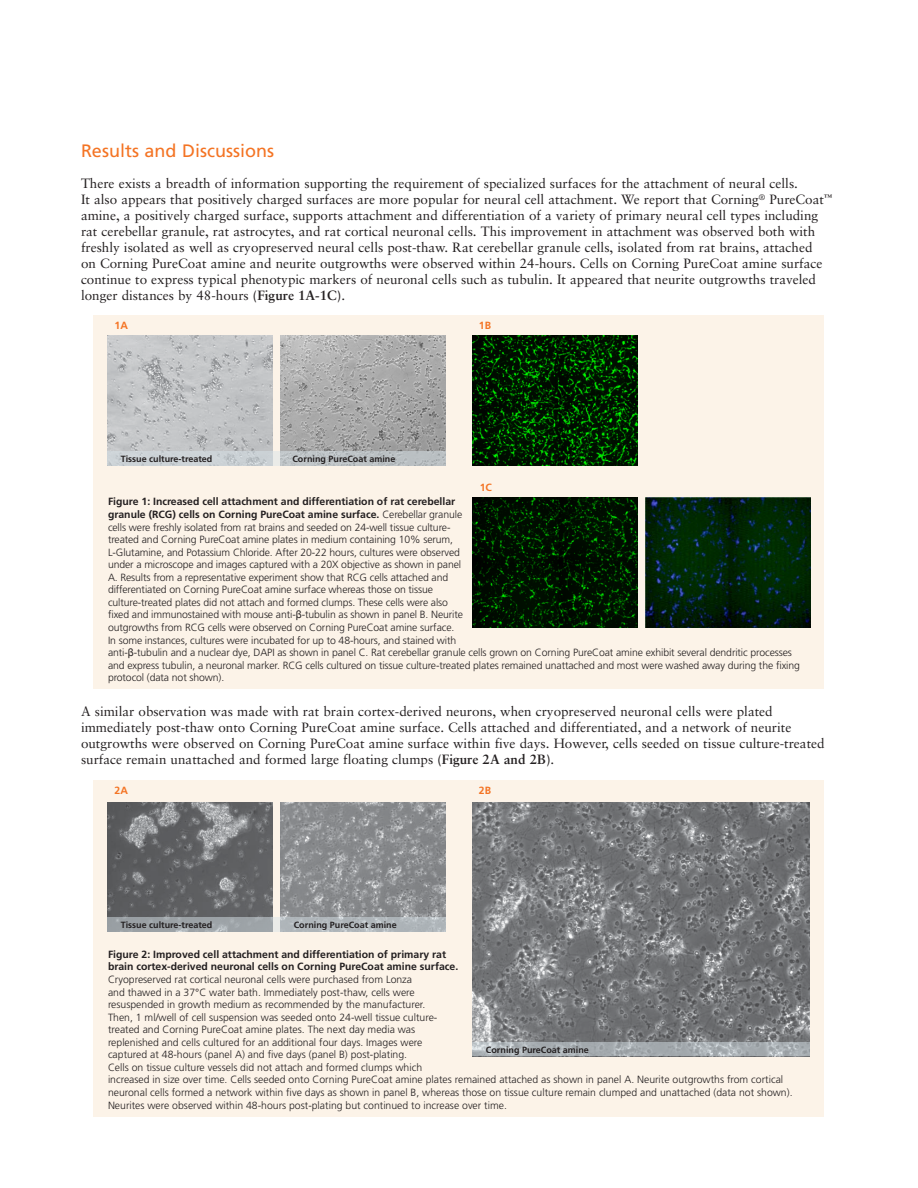
<style>
.page{position:relative;width:918px;height:1188px;background:#fff}
.page>*{position:absolute;margin:0;border:0;box-sizing:border-box;transform-origin:0 0}
.Header_-_Subheader{font:18px "Frutiger";color:#f47424}
.Header_-_Sub-subhead{font:13.5px/16px "Sabon";color:#231f20}
.t1{font:300 10.5px/12.6px "Frutiger";letter-spacing:-.01em;color:#231f20}
.Subhead_3{font:700 10.5px "Frutiger";color:#f47424}
.Subhead_3-2{font:700 9px "Frutiger";color:#231f20}
.s1{font-weight:700}
.s2{font-family:"Arial";font-weight:400}
.s3{font-family:"Sabon";font-weight:700}
</style>
<div class="page">
<div style="left:94px;top:316px;width:730px;height:373px;background:#fcf3e8"></div>
<img style="left:473px;top:336px;width:165px;height:130px">
<img style="left:281px;top:336px;width:165px;height:115px">
<img style="left:107px;top:336px;width:166px;height:115px">
<svg style="left:107px;top:451px;width:339px;height:15px;background:#c3c9cc"></svg>
<img style="left:473px;top:498px;width:165px;height:129px">
<img style="left:646px;top:497px;width:165px;height:130px">
<div style="left:94px;top:780px;width:730px;height:337px;background:#fcf3e8"></div>
<img style="left:107px;top:802px;width:165px;height:115px">
<img style="left:281px;top:802px;width:165px;height:130px">
<svg style="left:107px;top:917px;width:338px;height:15px;background:#a9afb3"></svg>
<img style="left:473px;top:802px;width:337px;height:240px">
<svg style="left:472px;top:1042px;width:338px;height:14px;background:#aab0b4"></svg>
<p class="Header_-_Subheader" style="left:81px;top:140px;width:195px">Results and Discussions</p>
<p class="Header_-_Sub-subhead" style="left:81px;top:175px;width:752px">There exists a breadth of information supporting the requirement of specialized surfaces for the attachment of neural cells.<br>It also appears that positively charged surfaces are more popular for neural cell attachment. We report that Corning<sup>®</sup> PureCoat<sup>™ </sup>amine, a positively charged surface, supports attachment and differentiation of a variety of primary neural cell types including rat cerebellar granule, rat astrocytes, and rat cortical neuronal cells. This improvement in attachment was observed both with freshly isolated as well as cryopreserved neural cells post-thaw. Rat cerebellar granule cells, isolated from rat brains, attached<br>on Corning PureCoat amine and neurite outgrowths were observed within 24-hours. Cells on Corning PureCoat amine surface continue to express typical phenotypic markers of neuronal cells such as tubulin. It appeared that neurite outgrowths traveled longer distances by 48-hours <span class="s1">(Figure 1A-1C)</span>.</p>
<p class="Subhead_3" style="left:115px;top:320px;width:15px">1A</p>
<p class="Subhead_3" style="left:479px;top:320px;width:14px">1B</p>
<p class="Subhead_3-2" style="left:121px;top:454px;width:93px">Tissue culture-treated</p>
<p class="Subhead_3-2" style="left:292px;top:454px;width:105px">Corning PureCoat amine</p>
<p class="Subhead_3" style="left:480px;top:481px;width:14px">1C</p>
<p class="t1" style="left:108px;top:495px;width:694px"><span class="s1">Figure 1: Increased cell attachment and differentiation of rat cerebellar<br>granule (RCG) cells on Corning PureCoat amine surface.</span> Cerebellar granule<br>cells were freshly isolated from rat brains and seeded on 24-well tissue culture-<br>treated and Corning PureCoat amine plates in medium containing 10% serum,<br>L-Glutamine, and Potassium Chloride. After 20-22 hours, cultures were observed<br>under a microscope and images captured with a 20X objective as shown in panel<br>A. Results from a representative experiment show that RCG cells attached and<br>differentiated on Corning PureCoat amine surface whereas those on tissue<br>culture-treated plates did not attach and formed clumps. These cells were also<br>fixed and immunostained with mouse anti-<span class="s2">β</span>-tubulin as shown in panel B. Neurite<br>outgrowths from RCG cells were observed on Corning PureCoat amine surface.<br>In some instances, cultures were incubated for up to 48-hours, and stained with<br>anti-<span class="s2">β</span>-tubulin and a nuclear dye, DAPI as shown in panel C. Rat cerebellar granule cells grown on Corning PureCoat amine exhibit several dendritic processes and express tubulin, a neuronal marker. RCG cells cultured on tissue culture-treated plates remained unattached and most were washed away during the fixing protocol (data not shown).</p>
<p class="Header_-_Sub-subhead" style="left:81px;top:703px;width:745px">A similar observation was made with rat brain cortex-derived neurons, when cryopreserved neuronal cells were plated immediately post-thaw onto Corning PureCoat amine surface. Cells attached and differentiated, and a network of neurite outgrowths were observed on Corning PureCoat amine surface within five days. However, cells seeded on tissue culture-treated surface remain unattached and formed large floating clumps <span class="s1">(Figure 2A and 2B)</span>.</p>
<p class="Subhead_3" style="left:115px;top:784px;width:15px">2A</p>
<p class="Subhead_3-2" style="left:121px;top:919px;width:93px">Tissue culture-treated</p>
<p class="Subhead_3-2" style="left:294px;top:920px;width:105px">Corning PureCoat amine</p>
<p class="Subhead_3" style="left:479px;top:784px;width:14px">2B</p>
<p class="t1" style="left:108px;top:948px;width:686px"><span class="s1">Figure 2: Improved cell attachment and differentiation of primary rat<br>brain cortex-derived neuronal cells on Corning PureCoat amine surface.<br></span>Cryopreserved rat cortical neuronal cells were purchased from Lonza<br>and thawed in a 37<span class="s3">°</span>C water bath. Immediately post-thaw, cells were<br>resuspended in growth medium as recommended by the manufacturer.<br>Then, 1 ml/well of cell suspension was seeded onto 24-well tissue culture-<br>treated and Corning PureCoat amine plates. The next day media was<br>replenished and cells cultured for an additional four days. Images were<br>captured at 48-hours (panel A) and five days (panel B) post-plating.<br>Cells on tissue culture vessels did not attach and formed clumps which<br>increased in size over time. Cells seeded onto Corning PureCoat amine plates remained attached as shown in panel A. Neurite outgrowths from cortical neuronal cells formed a network within five days as shown in panel B, whereas those on tissue culture remain clumped and unattached (data not shown).<br>Neurites were observed within 48-hours post-plating but continued to increase over time.</p>
<p class="Subhead_3-2" style="left:486px;top:1045px;width:105px">Corning PureCoat amine</p>
</div>
